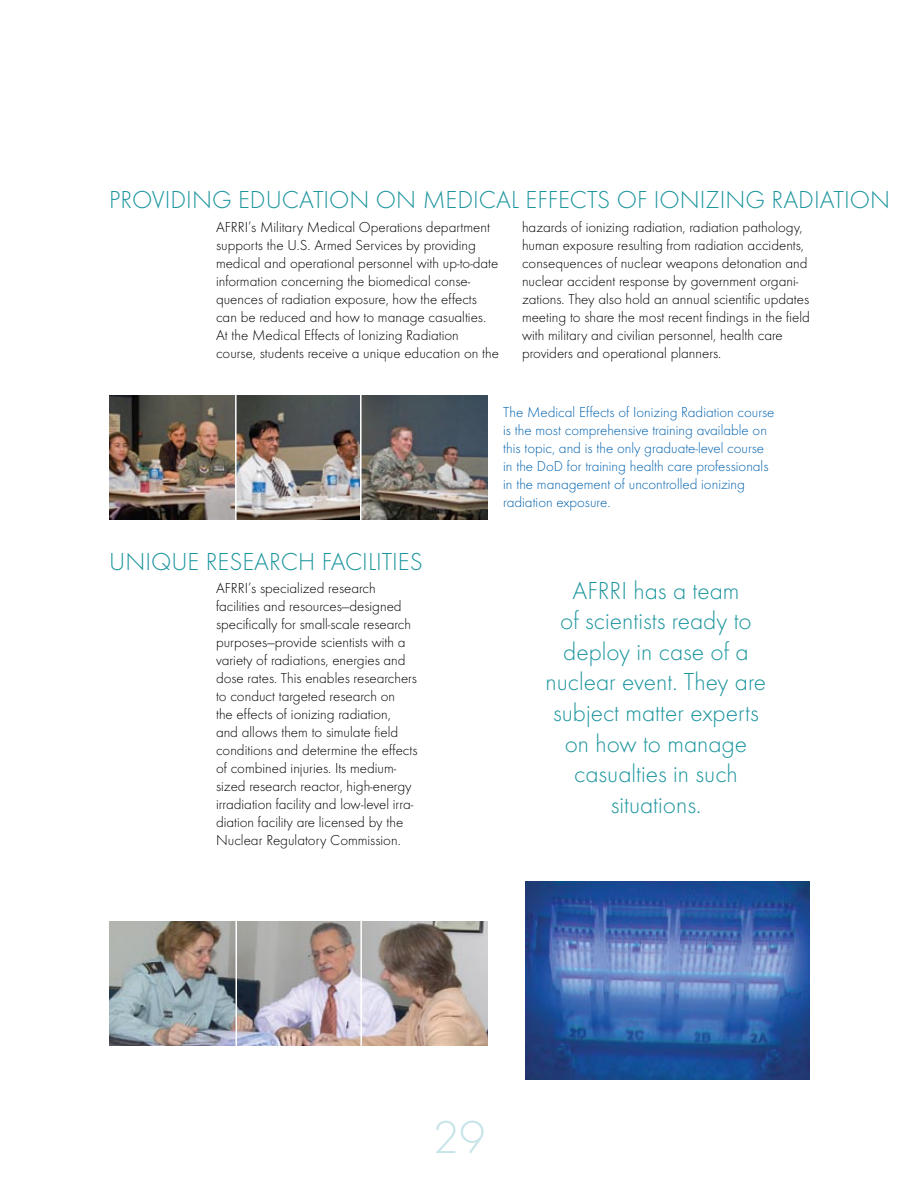
<style>
.page{position:relative;width:918px;height:1188px;background:#fff}
.page>*{position:absolute;margin:0;border:0;box-sizing:border-box;transform-origin:0 0}
.t1{font:300 48px "Futura T";color:#c6e4e7}
.t2{font:300 25.5px/30.6px "Futura T";color:#1c959e;text-align:center}
.t3{font:300 15px/18px "Futura T";color:#000}
.t4{font:300 15px/18px "Futura T";color:#0062ae}
</style>
<div class="page">
<img style="left:109px;top:395px;width:251px;height:124px">
<img style="left:362px;top:395px;width:126px;height:124px">
<hr style="left:235px;top:393px;width:2px;height:129px;background:#fff">
<img style="left:525px;top:881px;width:285px;height:199px">
<img style="left:109px;top:921px;width:379px;height:125px">
<hr style="left:360px;top:919px;width:2px;height:129px;background:#fff">
<hr style="left:236px;top:918px;width:1px;height:129px;background:#fff">
<p class="t2" style="left:109px;top:184px;width:68px">PROVIDIN</p>
<p class="t2" style="left:212px;top:184px;width:675px">G EDUCATION ON MEDICAL EFFECTS OF IONIZING RADIATION</p>
<p class="t3" style="left:216px;top:218px;width:285px">AFRRI ’s Military Medical Operations department supports the U.S. Armed Services by providing medical and operational personnel with up-to-date information concerning the biomedical conse&shy;quences of radiation exposure, how the effects can be reduced and how to manage casualties.<br>At the Medical Effects of I onizing Radiation course, students receive a unique education on the</p>
<p class="t3" style="left:522px;top:218px;width:289px">hazards of ionizing radiation, radiation pathology, human exposure resulting from radiation accidents, consequences of nuclear weapons detonation and nuclear accident response by government organi&shy;zations. They also hold an annual scientific updates meeting to share the most recent findings in the field with military and civilian personnel, health care providers and operational planners.</p>
<p class="t2" style="left:109px;top:546px;width:109px">UNIQUE RESE</p>
<p class="t2" style="left:254px;top:546px;width:132px">ARCH FACI LITIES</p>
<p class="t3" style="left:216px;top:579px;width:203px">AFRRI ’s specialized research facilities and resources—designed specifically for small-scale research purposes—provide scientists with a variety of radiations, energies and dose rates. This enables researchers to conduct targeted research on<br>the effects of ionizing radiation,<br>and allows them to simulate field conditions and determine the effects of combined injuries. Its medium&shy;sized research reactor, high-energy irradiation facility and low-level irra&shy;diation facility are licensed by the<br>N uclear Regulatory Commission.</p>
<p class="t4" style="left:503px;top:402px;width:273px">The Medical Effects of I onizing Radiation course is the most comprehensive training available on this topic, and is the only graduate-level course in the DoD for training health care professionals in the management of uncontrolled ionizing radiation exposure.</p>
<p class="t2" style="left:546px;top:575px;width:222px">AFRRI has a team<br>of scientists ready to deploy in case of a nuclear event. They are subject matter experts on how to manage casualties in such situations.</p>
<p class="t1" style="left:433px;top:1109px;width:54px">29</p>
</div>
